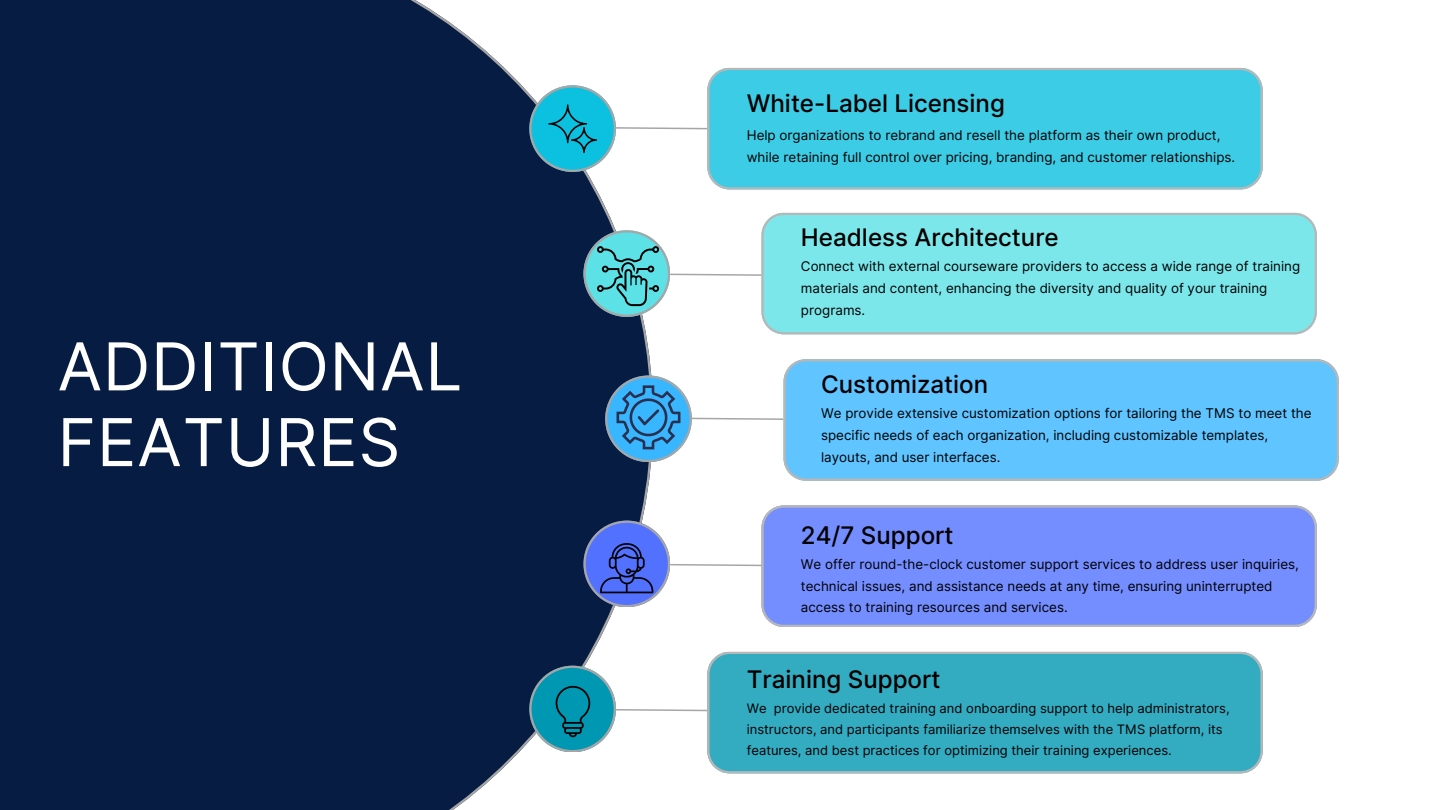
<style>
.page{position:relative;width:1440px;height:810px;background:#fff}
.page>*{position:absolute;margin:0;border:0;box-sizing:border-box;transform-origin:0 0}
.t1{font:66px/75.8px "Inter";letter-spacing:.01em;color:#fff}
.t2{font:500 24.2px "Inter";color:#000}
.t3{font:13.4px/21.6px "Inter";color:#000}
.t4{font:13px/21px "Inter";color:#000}
</style>
<div class="page">
<div style="left:0;top:0;width:653px;height:810px;background:#071c42"></div>
<div style="left:783px;top:359px;width:556px;height:122px;background:#5fc4ff"></div>
<div style="left:708px;top:68px;width:555px;height:121px;background:#3ccce5"></div>
<div style="left:707px;top:652px;width:556px;height:121px;background:#33abc1"></div>
<div style="left:762px;top:213px;width:555px;height:121px;background:#7ce7eb"></div>
<div style="left:761px;top:505px;width:556px;height:122px;background:#748dff"></div>
<svg style="left:529px;top:666px;width:180px;height:86px"></svg>
<svg style="left:529px;top:85px;width:180px;height:87px"></svg>
<svg style="left:605px;top:376px;width:180px;height:86px"></svg>
<svg style="left:583px;top:230px;width:180px;height:87px"></svg>
<svg style="left:583px;top:521px;width:180px;height:86px"></svg>
<h2 class="t1" style="left:58px;top:328px;width:406px">ADDITIONAL<br>FEATURES</h2>
<p class="t2" style="left:747px;top:89px;width:260px">White-Label Licensing</p>
<p class="t3" style="left:747px;top:125px;width:490px">Help organizations to rebrand and resell the platform as their own product, while retaining full control over pricing, branding, and customer relationships.</p>
<h2 class="t2" style="left:801px;top:223px;width:259px">Headless Architecture</h2>
<h2 class="t3" style="left:801px;top:256px;width:501px">Connect with external courseware providers to access a wide range of training materials and content, enhancing the diversity and quality of your training programs.</h2>
<p class="t2" style="left:821px;top:370px;width:169px">Customization</p>
<p class="t3" style="left:821px;top:403px;width:492px">We provide extensive customization options for tailoring the TMS to meet the specific needs of each organization, including customizable templates, layouts, and user interfaces.</p>
<h1 class="t2" style="left:801px;top:520px;width:154px">24/7 Support</h1>
<p class="t3" style="left:801px;top:553px;width:500px">We offer round-the-clock customer support services to address user inquiries, technical issues, and assistance needs at any time, ensuring uninterrupted access to training resources and services.</p>
<p class="t2" style="left:747px;top:665px;width:195px">Training Support</p>
<p class="t4" style="left:747px;top:698px;width:484px">We provide dedicated training and onboarding support to help administrators, instructors, and participants familiarize themselves with the TMS platform, its features, and best practices for optimizing their training experiences.</p>
</div>
